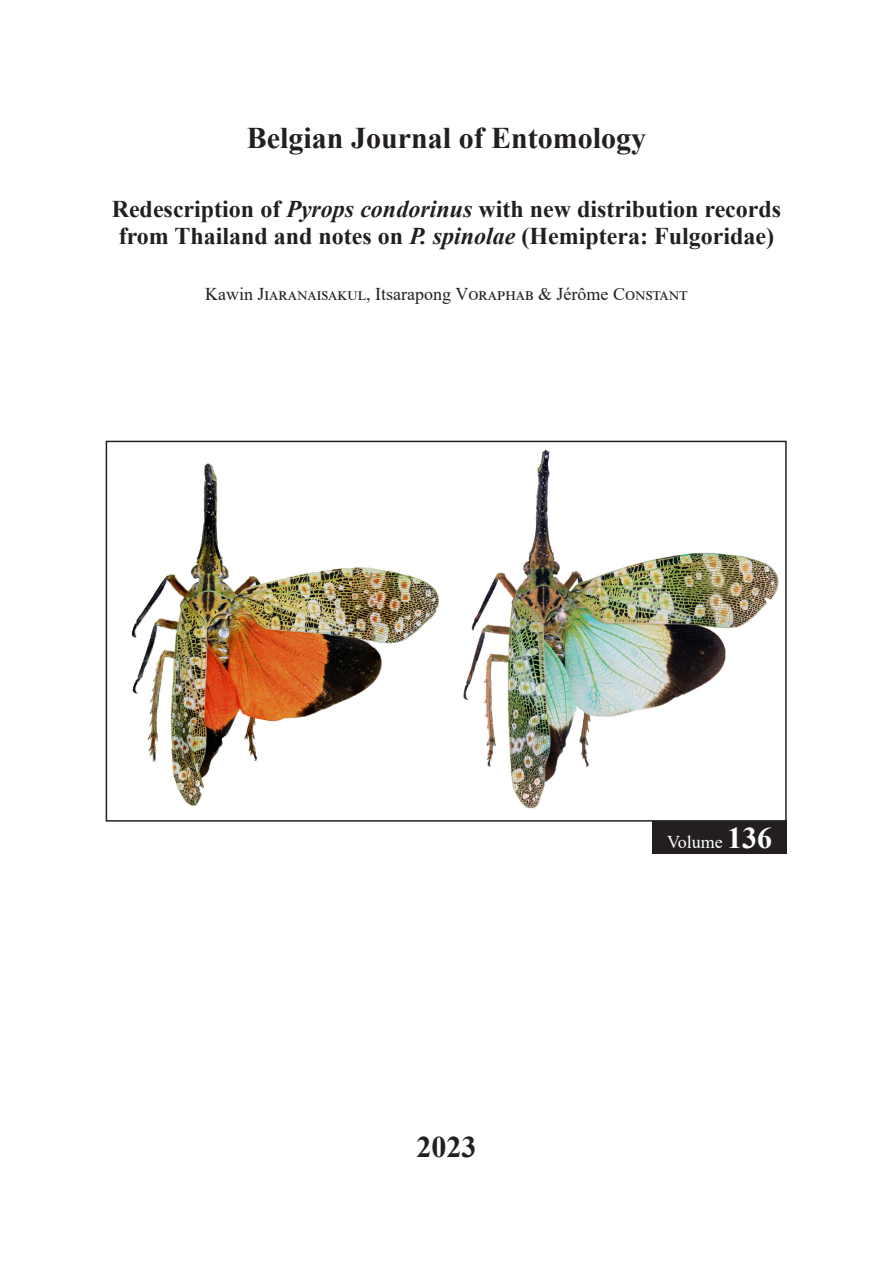
<style>
.page{position:relative;width:893px;height:1263px;background:#fff}
.page>*{position:absolute;margin:0;border:0;box-sizing:border-box;transform-origin:0 0}
.t1{font:700 30px "Times New Roman";color:#231f20}
.t2{font:700 24px/27px "Times New Roman";color:#231f20}
.t3{font:18px "Times New Roman";color:#231f20}
.t4{font:18px "Times New Roman";color:#fff}
.s1{font-style:italic}
.s2{font-weight:700;font-size:30px}
</style>
<div class="page">
<div style="left:653px;top:821px;width:134px;height:33px;background:#231f20"></div>
<img style="left:131px;top:449px;width:648px;height:360px">
<div style="left:106px;top:441px;width:681px;height:381px;border:2px solid #231f20"></div>
<p class="t1" style="left:247px;top:116px;width:401px">Belgian Journal of Entomology</p>
<p class="t2" style="left:112px;top:195px;width:671px">Redescription of <span class="s1">Pyrops condorinus</span> with new distribution records from Thailand and notes on <span class="s1">P. spinolae</span> (Hemiptera: Fulgoridae)</p>
<p class="t3" style="left:205px;top:281px;width:484px">Kawin Jiaranaisakul, Itsarapong Voraphab &amp; Jérôme Constant</p>
<p class="t1" style="left:416px;top:1125px;width:61px">2023</p>
<p class="t4" style="left:667px;top:829px;width:107px">Volume <span class="s2">136</span></p>
</div>
